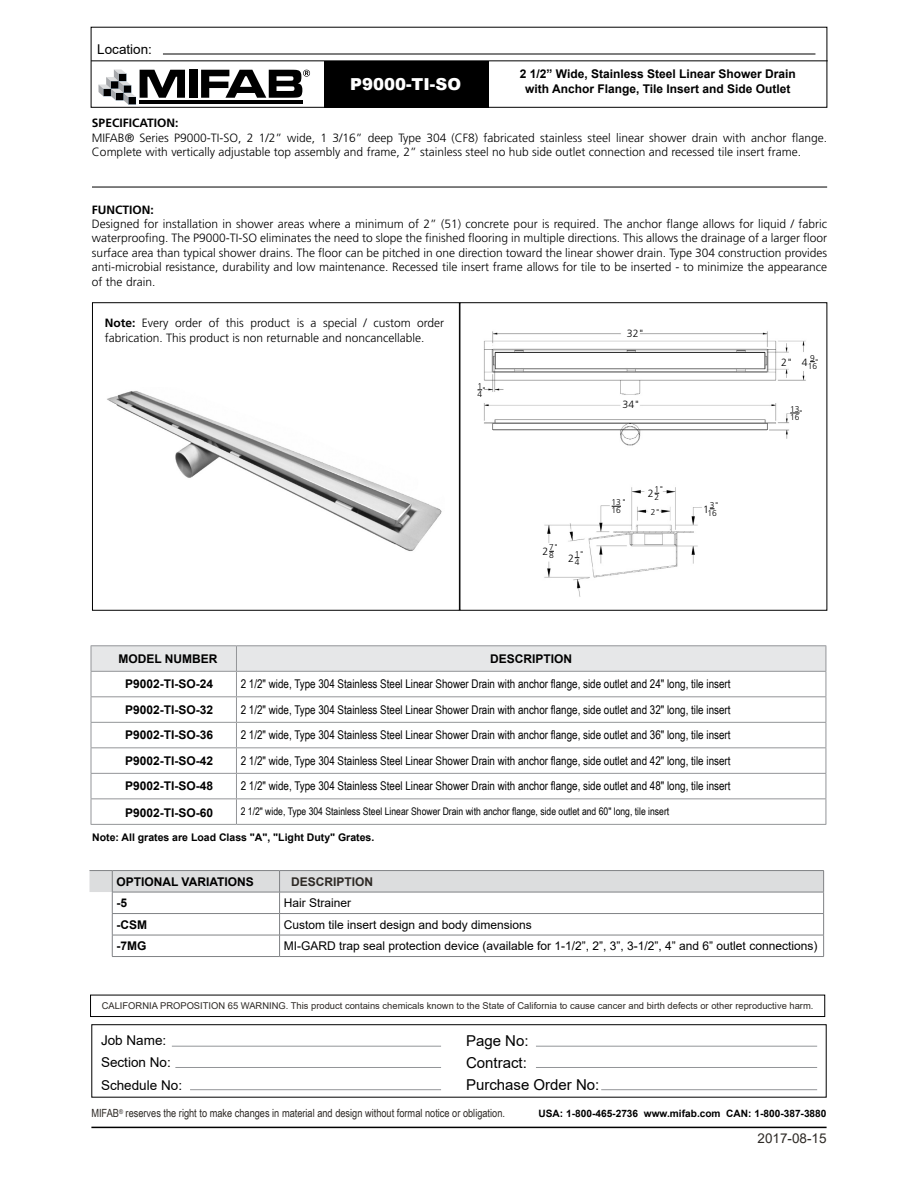
<style>
.page{position:relative;width:918px;height:1188px;background:#fff}
.page>*{position:absolute;margin:0;border:0;box-sizing:border-box;transform-origin:0 0}
.t1{font:900 16.5px "Arial";color:#fff}
.t2{font:15px/21.9px "Arial";color:#000}
.t3{font:13.5px/22.4px "Arial";color:#000}
.t4{font:13.5px "Arial";color:#2d2925}
.t5{font:300 12px/14.4px "Frutiger";color:#000}
.t6{font:12px "Arial Narrow";color:#000}
.t7{font:700 12px/14.4px "Arial";color:#000;text-align:center}
.t8{font:12px "Arial";color:#000}
.t9{font:700 12px "Frutiger";color:#000}
.t10{font:700 12px "Arial";color:#2d2925}
.t11{font:11.25px "Arial Narrow";color:#2d2925}
.t12{font:10.5px "Arial Narrow";color:#000}
.t13{font:700 10.5px "Arial";color:#000}
.t14{font:300 10.5px "Frutiger";color:#000}
.t15{font:700 10.2px "Arial";color:#000}
.t16{font:9.3px "Arial";color:#2d2925}
.t17{font:300 8.4px/7.9px "Frutiger";color:#000}
.s1{font-weight:700}
.s2{font-size:8.4px}
</style>
<div class="page">
<hr style="left:91px;top:645px;width:145px;height:1px;background:#939598">
<hr style="left:236px;top:645px;width:590px;height:1px;background:#939598">
<svg style="left:91px;top:646px;width:736px;height:178px"></svg>
<hr style="left:91px;top:824px;width:145px;height:1px;background:#939598">
<hr style="left:236px;top:824px;width:590px;height:1px;background:#939598">
<div style="left:189px;top:70px;width:8px;height:28px;background:#000"></div>
<svg style="left:201px;top:70px;width:109px;height:28px"></svg>
<svg style="left:99px;top:69px;width:86px;height:35px"></svg>
<hr style="left:139px;top:101px;width:164px;height:3px;background:#000">
<hr style="left:91px;top:60px;width:737px;height:1px;background:#000">
<div style="left:91px;top:27px;width:736px;height:81px;border:1px solid #000"></div>
<div style="left:324px;top:61px;width:165px;height:47px;background:#000"></div>
<hr style="left:163px;top:54px;width:652px;height:1px;background:#000">
<hr style="left:92px;top:187px;width:735px;height:1px;background:#000">
<div style="left:460px;top:302px;width:367px;height:309px;border:1px solid #000"></div>
<div style="left:92px;top:302px;width:368px;height:309px;border:1px solid #000"></div>
<img style="left:107px;top:391px;width:335px;height:160px">
<img style="left:477px;top:331px;width:337px;height:115px">
<img style="left:544px;top:487px;width:171px;height:110px">
<div style="left:91px;top:1024px;width:736px;height:74px;border:1px solid #000"></div>
<hr style="left:91px;top:1127px;width:736px;height:1px;background:#000">
<div style="left:90px;top:995px;width:735px;height:22px;border:1px solid #000"></div>
<hr style="left:172px;top:1046px;width:269px;height:1px;background:#939598">
<hr style="left:536px;top:1046px;width:281px;height:1px;background:#939598">
<hr style="left:175px;top:1067px;width:266px;height:1px;background:#939598">
<hr style="left:536px;top:1067px;width:281px;height:1px;background:#939598">
<hr style="left:190px;top:1089px;width:251px;height:1px;background:#939598">
<hr style="left:601px;top:1089px;width:216px;height:1px;background:#939598">
<hr style="left:112px;top:956px;width:168px;height:1px;background:#808285">
<hr style="left:280px;top:956px;width:544px;height:1px;background:#808285">
<svg style="left:90px;top:870px;width:734px;height:86px"></svg>
<hr style="left:112px;top:870px;width:168px;height:1px;background:#808285">
<hr style="left:280px;top:870px;width:544px;height:1px;background:#808285">
<p class="t3" style="left:97px;top:38px;width:56px">Location:</p>
<h1 class="t1" style="left:350px;top:72px;width:112px">P9000-TI-SO</h1>
<p class="t7" style="left:520px;top:67px;width:277px">2 1/2” Wide, Stainless Steel Linear Shower Drain with Anchor Flange, Tile Insert and Side Outlet</p>
<p class="t9" style="left:92px;top:116px;width:88px">SPECIFICATION:</p>
<p class="t5" style="left:92px;top:131px;width:737px">MIFAB® Series P9000-TI-SO, 2 1/2” wide, 1 3/16” deep Type 304 (CF8) fabricated stainless steel linear shower drain with anchor flange.<br>Complete with vertically adjustable top assembly and frame, 2” stainless steel no hub side outlet connection and recessed tile insert frame.</p>
<p class="t9" style="left:92px;top:202px;width:64px">FUNCTION:</p>
<p class="t5" style="left:92px;top:217px;width:737px;text-align:justify">Designed for installation in shower areas where a minimum of 2” (51) concrete pour is required. The anchor flange allows for liquid / fabric waterproofing. The P9000-TI-SO eliminates the need to slope the finished flooring in multiple directions. This allows the drainage of a larger floor surface area than typical shower drains. The floor can be pitched in one direction toward the linear shower drain. Type 304 construction provides anti-microbial resistance, durability and low maintenance. Recessed tile insert frame allows for tile to be inserted - to minimize the appearance of the drain.</p>
<p class="t5" style="left:105px;top:316px;width:341px"><span class="s1">Note:</span> Every order of this product is a special / custom order fabrication. This product is non returnable and noncancellable.</p>
<p class="t17" style="left:478px;top:383px;width:10px;line-height:6.1px">1<br>4"</p>
<p class="t14" style="left:627px;top:328px;width:19px">32"</p>
<p class="t14" style="left:623px;top:398px;width:19px">34"</p>
<p class="t17" style="left:549px;top:544px;width:11px">7"<br>8</p>
<p class="t14" style="left:542px;top:546px;width:7px">2</p>
<p class="t17" style="left:575px;top:550px;width:11px">1"<br>4</p>
<p class="t14" style="left:568px;top:552px;width:7px">2</p>
<p class="t17" style="left:612px;top:499px;width:16px">13"<br>16</p>
<p class="t17" style="left:655px;top:486px;width:11px">1"<br>2</p>
<p class="t14" style="left:648px;top:488px;width:7px">2</p>
<p class="t17" style="left:708px;top:501px;width:13px">3"<br>16</p>
<p class="t17" style="left:651px;top:508px;width:11px">2"</p>
<p class="t14" style="left:703px;top:503px;width:7px">1</p>
<p class="t7" style="left:118px;top:652px;width:101px">MODEL NUMBER</p>
<p class="t7" style="left:490px;top:652px;width:84px">DESCRIPTION</p>
<p class="t7" style="left:125px;top:677px;width:90px">P9002-TI-SO-24</p>
<p class="t6" style="left:241px;top:675px;width:491px">2 1/2" wide, Type 304 Stainless Steel Linear Shower Drain with anchor flange, side outlet and 24" long, tile insert</p>
<p class="t7" style="left:125px;top:703px;width:90px">P9002-TI-SO-32</p>
<p class="t6" style="left:241px;top:701px;width:491px">2 1/2" wide, Type 304 Stainless Steel Linear Shower Drain with anchor flange, side outlet and 32" long, tile insert</p>
<p class="t7" style="left:125px;top:728px;width:90px">P9002-TI-SO-36</p>
<p class="t6" style="left:241px;top:726px;width:491px">2 1/2" wide, Type 304 Stainless Steel Linear Shower Drain with anchor flange, side outlet and 36" long, tile insert</p>
<p class="t7" style="left:125px;top:754px;width:90px">P9002-TI-SO-42</p>
<p class="t6" style="left:241px;top:752px;width:491px">2 1/2" wide, Type 304 Stainless Steel Linear Shower Drain with anchor flange, side outlet and 42" long, tile insert</p>
<p class="t7" style="left:125px;top:779px;width:90px">P9002-TI-SO-48</p>
<p class="t6" style="left:241px;top:777px;width:491px">2 1/2" wide, Type 304 Stainless Steel Linear Shower Drain with anchor flange, side outlet and 48" long, tile insert</p>
<p class="t7" style="left:125px;top:805px;width:90px">P9002-TI-SO-60</p>
<p class="t12" style="left:241px;top:804px;width:430px">2 1/2" wide, Type 304 Stainless Steel Linear Shower Drain with anchor flange, side outlet and 60" long, tile insert</p>
<p class="t13" style="left:92px;top:830px;width:284px">Note: All grates are Load Class "A", "Light Duty" Grates.</p>
<p class="t14" style="left:781px;top:356px;width:13px">2"</p>
<p class="t17" style="left:808px;top:354px;width:11px">9<br>16</p>
<p class="t14" style="left:802px;top:356px;width:19px">4 <span class="s2">"</span></p>
<p class="t17" style="left:790px;top:405px;width:15px">13<br>16"</p>
<p class="t7" style="left:117px;top:874px;width:139px">OPTIONAL VARIATIONS</p>
<p class="t10" style="left:291px;top:873px;width:84px">DESCRIPTION</p>
<p class="t7" style="left:117px;top:896px;width:12px">-5</p>
<p class="t8" style="left:284px;top:895px;width:69px">Hair Strainer</p>
<p class="t7" style="left:117px;top:917px;width:32px">-CSM</p>
<p class="t8" style="left:284px;top:916px;width:250px">Custom tile insert design and body dimensions</p>
<p class="t7" style="left:117px;top:939px;width:31px">-7MG</p>
<p class="t8" style="left:284px;top:938px;width:535px">MI-GARD trap seal protection device (available for 1-1/2”, 2”, 3”, 3-1/2”, 4” and 6” outlet connections)</p>
<p class="t16" style="left:102px;top:1000px;width:713px">CALIFORNIA PROPOSITION 65 WARNING. This product contains chemicals known to the State of California to cause cancer and birth defects or other reproductive harm.</p>
<p class="t3" style="left:101px;top:1029px;width:83px">Job Name:<br>Section No:<br>Schedule No:</p>
<p class="t2" style="left:466px;top:1030px;width:135px">Page No:<br>Contract:<br>Purchase Order No:</p>
<p class="t11" style="left:91px;top:1105px;width:415px">MIFAB<sup>®</sup> reserves the right to make changes in material and design without formal notice or obligation.</p>
<p class="t15" style="left:539px;top:1106px;width:290px">USA: 1-800-465-2736 www.mifab.com CAN: 1-800-387-3880</p>
<p class="t4" style="left:758px;top:1129px;width:71px">2017-08-15</p>
</div>
